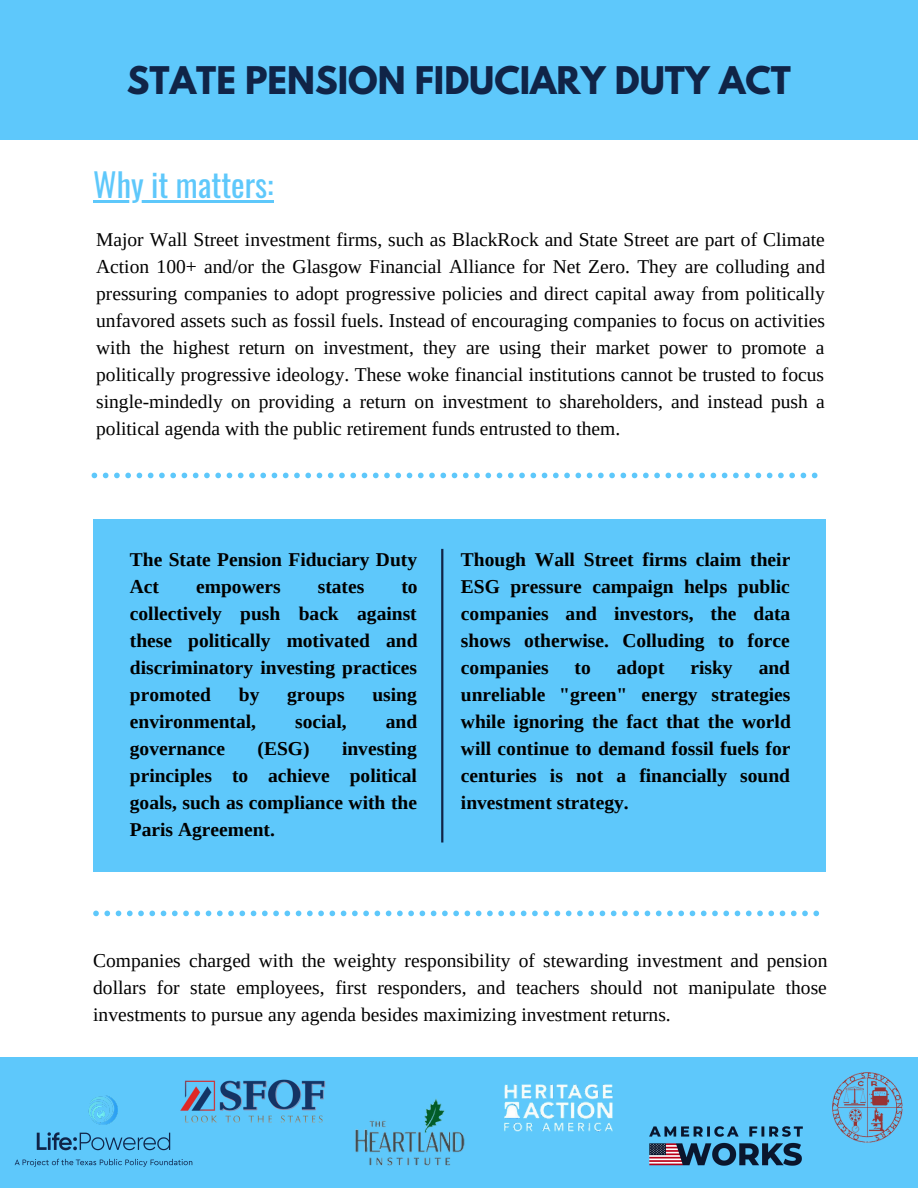
<style>
.page{position:relative;width:918px;height:1188px;background:#fff}
.page>*{position:absolute;margin:0;border:0;box-sizing:border-box;transform-origin:0 0}
.t1{font:700 33.75px "League Spartan";color:#102447}
.t2{font:32.25px "Oswald";color:#5ec8fb}
.t3{font:19.5px/27px "Tinos";color:#000;text-align:justify}
.t4{font:700 19.5px/27px "Tinos";color:#000;text-align:justify}
</style>
<div class="page">
<svg style="left:92px;top:473px;width:725px;height:5px"></svg>
<svg style="left:93px;top:911px;width:726px;height:5px"></svg>
<div style="left:93px;top:520px;width:733px;height:352px;background:#5ec8fb"></div>
<hr style="left:93px;top:200px;width:181px;height:3px;background:#5ec8fb">
<div style="left:0;top:1057px;width:918px;height:131px;background:#5ec8fb"></div>
<div style="left:0;top:0;width:918px;height:140px;background:#5ec8fb"></div>
<hr style="left:441px;top:549px;width:2px;height:294px;background:#102447">
<img style="left:504px;top:1084px;width:109px;height:48px">
<img style="left:649px;top:1126px;width:154px;height:40px">
<img style="left:833px;top:1073px;width:69px;height:70px">
<img style="left:355px;top:1098px;width:110px;height:68px">
<img style="left:14px;top:1095px;width:179px;height:72px">
<img style="left:165px;top:1079px;width:161px;height:56px">
<h1 class="t1" style="left:127px;top:64px;width:666px">STATE PENSION FIDUCIARY DUTY ACT</h1>
<h2 class="t2" style="left:93px;top:160px;width:182px">Why it matters:</h2>
<p class="t3" style="left:96px;top:226px;width:730px">Major Wall Street investment firms, such as BlackRock and State Street are part of Climate Action 100+ and/or the Glasgow Financial Alliance for Net Zero. They are colluding and pressuring companies to adopt progressive policies and direct capital away from politically unfavored assets such as fossil fuels. Instead of encouraging companies to focus on activities with the highest return on investment, they are using their market power to promote a politically progressive ideology. These woke financial institutions cannot be trusted to focus single-mindedly on providing a return on investment to shareholders, and instead push a political agenda with the public retirement funds entrusted to them.</p>
<p class="t4" style="left:130px;top:546px;width:289px">The State Pension Fiduciary Duty<br>Act</p>
<p class="t4" style="left:130px;top:573px;width:289px;text-indent:272px">to collectively push back against these politically motivated and discriminatory investing practices promoted</p>
<p class="t4" style="left:196px;top:573px;width:86px">empowers</p>
<p class="t4" style="left:318px;top:573px;width:48px">states</p>
<p class="t4" style="left:239px;top:681px;width:22px">by</p>
<p class="t4" style="left:287px;top:681px;width:59px">groups</p>
<p class="t4" style="left:372px;top:681px;width:46px">using</p>
<p class="t4" style="left:130px;top:708px;width:128px">environmental,</p>
<p class="t4" style="left:295px;top:708px;width:53px">social,</p>
<p class="t4" style="left:386px;top:708px;width:33px">and</p>
<p class="t4" style="left:130px;top:735px;width:97px">governance</p>
<p class="t4" style="left:258px;top:735px;width:53px">(ESG)</p>
<p class="t4" style="left:130px;top:735px;width:289px;text-indent:212px">investing principles to achieve political goals, such as compliance with the Paris Agreement.</p>
<p class="t4" style="left:461px;top:546px;width:331px">Though Wall Street firms claim their ESG pressure campaign helps public companies and investors, the data shows otherwise. Colluding to force companies</p>
<p class="t4" style="left:461px;top:654px;width:331px;text-indent:298px">and unreliable "green" energy strategies while ignoring the fact that the world will continue to demand fossil fuels for centuries is not a financially sound investment strategy.</p>
<p class="t4" style="left:575px;top:654px;width:18px">to</p>
<p class="t4" style="left:617px;top:654px;width:49px">adopt</p>
<p class="t4" style="left:690px;top:654px;width:44px">risky</p>
<p class="t3" style="left:93px;top:947px;width:736px">Companies charged with the weighty responsibility of stewarding investment and pension dollars for state employees, first responders, and teachers should not manipulate those investments to pursue any agenda besides maximizing investment returns.</p>
</div>
